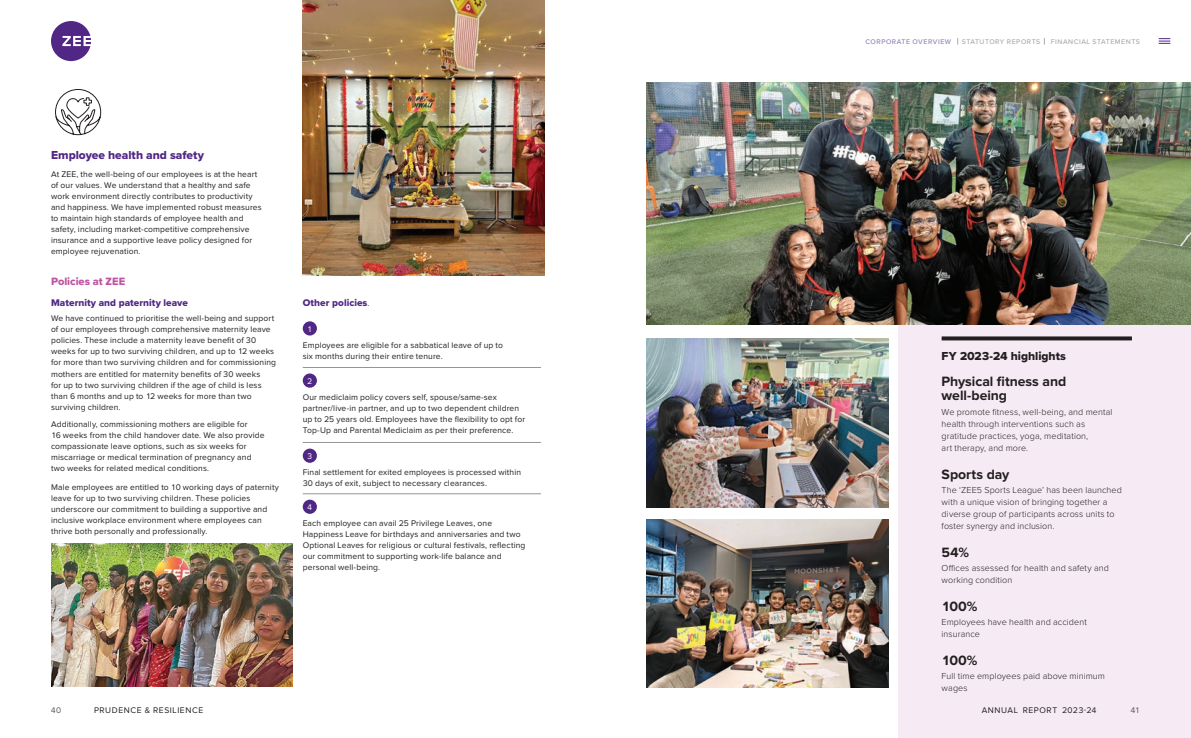
<style>
.page{position:relative;width:1191px;height:738px;background:#fff}
.page>*{position:absolute;margin:0;border:0;box-sizing:border-box;transform-origin:0 0}
.Call_Out_4{font:700 14px/14px "Proxima Nova";letter-spacing:-.005em;color:#231f20}
.Body_Head_01{font:12px "Proxima Nova Extrabld";color:#512785}
.Body_Head_01-2{font:12px "Proxima Nova Extrabld";letter-spacing:-.005em;color:#231f20}
.Body_Head_02{font:11px "Proxima Nova Extrabld";color:#be55a1}
.Body_Head_03{font:10px "Proxima Nova Extrabld";letter-spacing:.005em;color:#512785}
.Call_Out_Copy{font:300 9px/12px "Proxima Nova";letter-spacing:.01em;color:#231f20}
.Body_Copy{font:8.5px/11px "Proxima Nova";letter-spacing:.015em;color:#231f20}
.Body_Copy-2{font:8.5px "Proxima Nova";letter-spacing:.07em;color:#231f20}
.Body_Copy-3{font:8.5px "Proxima Nova";color:#fff}
.t1{font:8.5px "Proxima Nova";color:#57585a}
.t2{font:500 7px "Proxima Nova";letter-spacing:.075em;color:#a8a9ad}
.t3{font:500 7px "Proxima Nova";letter-spacing:.075em;color:#957fb6}
.s1{font-family:"Proxima Nova";font-size:8.5px;color:#231f20}
</style>
<div class="page">
<img style="left:303px;top:0;width:241px;height:275px">
<img style="left:51px;top:543px;width:242px;height:143px">
<div style="left:303px;top:321px;width:14px;height:14px;background:#512785;border-radius:50%"></div>
<div style="left:303px;top:373px;width:14px;height:14px;background:#512785;border-radius:50%"></div>
<div style="left:303px;top:448px;width:14px;height:14px;background:#512785;border-radius:50%"></div>
<div style="left:303px;top:499px;width:14px;height:14px;background:#512785;border-radius:50%"></div>
<hr style="left:303px;top:367px;width:238px;height:1px;background:#939598">
<hr style="left:303px;top:442px;width:238px;height:1px;background:#939598">
<hr style="left:303px;top:493px;width:238px;height:1px;background:#939598">
<svg style="left:55px;top:89px;width:46px;height:46px"></svg>
<div style="left:898px;top:210px;width:293px;height:527px;background:#f6ebf4"></div>
<svg style="left:941px;top:336px;width:191px;height:4px"></svg>
<img style="left:646px;top:82px;width:545px;height:242px">
<img style="left:646px;top:338px;width:242px;height:169px">
<img style="left:646px;top:519px;width:242px;height:168px">
<svg style="left:51px;top:21px;width:40px;height:40px"></svg>
<svg style="left:1158px;top:38px;width:12px;height:6px"></svg>
<p class="Body_Head_01" style="left:51px;top:146px;width:154px">Employee health and safety</p>
<p class="Body_Copy" style="left:51px;top:169px;width:212px">At ZEE, the well-being of our employees is at the heart of our values. We understand that a healthy and safe work environment directly contributes to productivity and happiness. We have implemented robust measures to maintain high standards of employee health and safety, including market-competitive comprehensive insurance and a supportive leave policy designed for employee rejuvenation.</p>
<p class="Body_Head_02" style="left:51px;top:273px;width:76px">Policies at ZEE</p>
<p class="Body_Head_03" style="left:51px;top:295px;width:138px">Maternity and paternity leave</p>
<p class="Body_Copy" style="left:51px;top:313px;width:226px">We have continued to prioritise the well-being and support of our employees through comprehensive maternity leave policies. These include a maternity leave benefit of 30 weeks for up to two surviving children, and up to 12 weeks for more than two surviving children and for commissioning mothers are entitled for maternity benefits of 30 weeks<br>for up to two surviving children if the age of child is less than 6 months and up to 12 weeks for more than two surviving children.</p>
<p class="Body_Copy" style="left:51px;top:418px;width:215px">Additionally, commissioning mothers are eligible for<br>16 weeks from the child handover date. We also provide compassionate leave options, such as six weeks for miscarriage or medical termination of pregnancy and two weeks for related medical conditions.</p>
<p class="Body_Copy" style="left:51px;top:481px;width:229px">Male employees are entitled to 10 working days of paternity leave for up to two surviving children. These policies underscore our commitment to building a supportive and inclusive workplace environment where employees can thrive both personally and professionally.</p>
<p class="Body_Head_03" style="left:303px;top:295px;width:68px">Other policies<span class="s1">.</span></p>
<p class="Body_Copy" style="left:303px;top:340px;width:202px">Employees are eligible for a sabbatical leave of up to six months during their entire tenure.</p>
<p class="Body_Copy-3" style="left:307px;top:325px;width:7px">1</p>
<p class="Body_Copy-3" style="left:307px;top:377px;width:7px">2</p>
<p class="Body_Copy" style="left:303px;top:391px;width:224px">Our mediclaim policy covers self, spouse/same-sex partner/live-in partner, and up to two dependent children up to 25 years old. Employees have the flexibility to opt for Top-Up and Parental Mediclaim as per their preference.</p>
<p class="Body_Copy" style="left:303px;top:466px;width:220px">Final settlement for exited employees is processed within<br>30 days of exit, subject to necessary clearances.</p>
<p class="Body_Copy" style="left:303px;top:517px;width:224px">Each employee can avail 25 Privilege Leaves, one Happiness Leave for birthdays and anniversaries and two Optional Leaves for religious or cultural festivals, reflecting our commitment to supporting work-life balance and personal well-being.</p>
<p class="Body_Copy-3" style="left:307px;top:452px;width:7px">3</p>
<p class="Body_Copy-3" style="left:307px;top:503px;width:7px">4</p>
<p class="t3" style="left:865px;top:36px;width:87px">CORPORATE OVERVIEW</p>
<p class="t2" style="left:961px;top:36px;width:80px">STATUTORY REPORTS</p>
<p class="t2" style="left:1050px;top:36px;width:91px">FINANCIAL STATEMENTS</p>
<p class="Body_Head_01-2" style="left:941px;top:347px;width:126px">FY 2023-24 highlights</p>
<p class="Call_Out_4" style="left:941px;top:374px;width:126px">Physical fitness and well-being</p>
<p class="Call_Out_Copy" style="left:941px;top:405px;width:172px">We promote fitness, well-being, and mental health through interventions such as gratitude practices, yoga, meditation,<br>art therapy, and more.</p>
<p class="Call_Out_4" style="left:941px;top:467px;width:69px">Sports day</p>
<p class="Call_Out_Copy" style="left:941px;top:483px;width:182px">The ‘ZEE5 Sports League’ has been launched with a unique vision of bringing together a diverse group of participants across units to foster synergy and inclusion.</p>
<p class="Call_Out_4" style="left:941px;top:545px;width:29px">54%</p>
<p class="Call_Out_Copy" style="left:941px;top:561px;width:169px">Offices assessed for health and safety and working condition</p>
<p class="Call_Out_4" style="left:941px;top:599px;width:37px">100%</p>
<p class="Call_Out_Copy" style="left:941px;top:615px;width:147px">Employees have health and accident insurance</p>
<p class="Call_Out_4" style="left:941px;top:653px;width:37px">100%</p>
<p class="Call_Out_Copy" style="left:941px;top:669px;width:165px">Full time employees paid above minimum wages</p>
<p class="t1" style="left:51px;top:705px;width:12px">40</p>
<p class="Body_Copy-2" style="left:94px;top:705px;width:111px">PRUDENCE &amp; RESILIENCE</p>
<p class="Body_Copy-2" style="left:981px;top:705px;width:116px">ANNUAL REPORT 2023-24</p>
<p class="t1" style="left:1130px;top:705px;width:11px">41</p>
</div>
